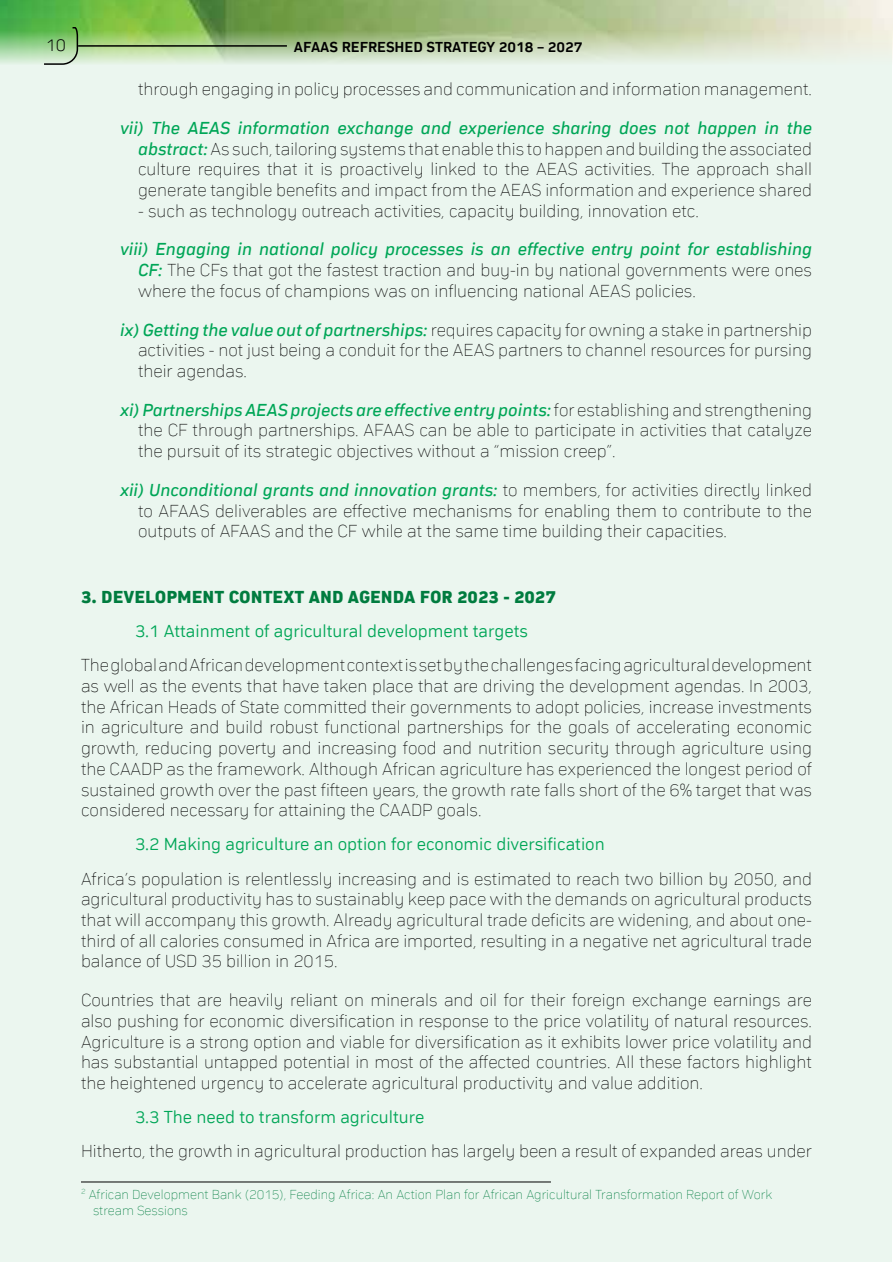
<style>
.page{position:relative;width:893px;height:1263px;background:#fff}
.page>*{position:absolute;margin:0;border:0;box-sizing:border-box;transform-origin:0 0}
.t1{font:100 18px/20.7px "Compasse";color:#000;text-align:justify}
.t2{font:18px "asse Regular 10";color:#00a657}
.t3{font:18px "asse Regular 6";color:#00a657}
.t4{font:18px "asse Regular 7";color:#007c3f}
.t5{font:18px "asse Regular 4";color:#000}
.t6{font:15px "asse Regular 5";color:#000}
.t7{font:100 13.5px/16.2px "Compasse";color:#007c3f}
.s1{font-family:"asse Regular 10";font-weight:400;color:#00a657}
.s2{font-family:"Compasse";font-weight:100;color:#000}
</style>
<div class="page">
<div style="left:1px;top:1px;width:891px;height:1261px;background:#ebf6ef"></div>
<hr style="left:81px;top:1182px;width:470px;height:1px;background:#000">
<img style="left:0;top:0;width:893px;height:65px">
<svg style="left:43px;top:26px;width:36px;height:39px"></svg>
<hr style="left:78px;top:45px;width:209px;height:2px;background:#000">
<p class="t5" style="left:46px;top:35px;width:22px">10</p>
<p class="t6" style="left:294px;top:38px;width:290px">AFAAS REFRESHED STRATEGY 2018 – 2027</p>
<p class="t1" style="left:138px;top:79px;width:675px">through engaging in policy processes and communication and information management.</p>
<p class="t2" style="left:120px;top:118px;width:693px">vii) The AEAS information exchange and experience sharing does not happen in the</p>
<p class="t1" style="left:138px;top:138px;width:675px"><span class="s1">abstract:</span> As such, tailoring systems that enable this to happen and building the associated culture requires that it is proactively linked to the AEAS activities. The approach shall generate tangible benefits and impact from the AEAS information and experience shared</p>
<p class="t1" style="left:138px;top:200px;width:562px">- such as technology outreach activities, capacity building, innovation etc.</p>
<p class="t2" style="left:120px;top:239px;width:693px">viii) Engaging in national policy processes is an effective entry point for establishing</p>
<p class="t1" style="left:138px;top:259px;width:675px"><span class="s1">CF:</span> The CFs that got the fastest traction and buy-in by national governments were ones where the focus of champions was on influencing national AEAS policies.</p>
<p class="t1" style="left:138px;top:319px;width:675px;text-indent:-18px"><span class="s1">ix) Getting the value out of partnerships:</span> requires capacity for owning a stake in partnership activities - not just being a conduit for the AEAS partners to channel resources for pursing their agendas.</p>
<p class="t2" style="left:120px;top:399px;width:693px">xi) Partnerships AEAS projects are effective entry points: <span class="s2">for establishing and strengthening</span></p>
<p class="t1" style="left:138px;top:420px;width:675px">the CF through partnerships. AFAAS can be able to participate in activities that catalyze the pursuit of its strategic objectives without a “mission creep”.</p>
<p class="t2" style="left:120px;top:479px;width:693px">xii) Unconditional grants and innovation grants: <span class="s2">to members, for activities directly linked</span></p>
<p class="t1" style="left:138px;top:500px;width:675px">to AFAAS deliverables are effective mechanisms for enabling them to contribute to the outputs of AFAAS and the CF while at the same time building their capacities.</p>
<p class="t4" style="left:81px;top:586px;width:476px">3. DEVELOPMENT CONTEXT AND AGENDA FOR 2023 - 2027</p>
<p class="t3" style="left:135px;top:621px;width:394px">3.1 Attainment of agricultural development targets</p>
<p class="t1" style="left:81px;top:655px;width:732px">The global and African development context is set by the challenges facing agricultural development as well as the events that have taken place that are driving the development agendas. In 2003, the African Heads of State committed their governments to adopt policies, increase investments in agriculture and build robust functional partnerships for the goals of accelerating economic growth, reducing poverty and increasing food and nutrition security through agriculture using the CAADP as the framework. Although African agriculture has experienced the longest period of sustained growth over the past fifteen years, the growth rate falls short of the 6% target that was considered necessary for attaining the CAADP goals.</p>
<p class="t3" style="left:135px;top:834px;width:471px">3.2 Making agriculture an option for economic diversification</p>
<p class="t1" style="left:81px;top:868px;width:733px">Africa’s population is relentlessly increasing and is estimated to reach two billion by 2050, and agricultural productivity has to sustainably keep pace with the demands on agricultural products that will accompany this growth. Already agricultural trade deficits are widening, and about one&shy;third of all calories consumed in Africa are imported, resulting in a negative net agricultural trade balance of USD 35 billion in 2015.</p>
<p class="t1" style="left:81px;top:989px;width:732px">Countries that are heavily reliant on minerals and oil for their foreign exchange earnings are also pushing for economic diversification in response to the price volatility of natural resources.<br>Agriculture is a strong option and viable for diversification as it exhibits lower price volatility and has substantial untapped potential in most of the affected countries. All these factors highlight the heightened urgency to accelerate agricultural productivity and value addition.</p>
<p class="t3" style="left:135px;top:1107px;width:291px">3.3 The need to transform agriculture</p>
<p class="t1" style="left:81px;top:1141px;width:732px">Hitherto, the growth in agricultural production has largely been a result of expanded areas under</p>
<p class="t7" style="left:93px;top:1186px;width:681px;text-indent:-12px"><sup>2</sup> African Development Bank (2015), Feeding Africa: An Action Plan for African Agricultural Transformation Report of Work stream Sessions</p>
</div>
